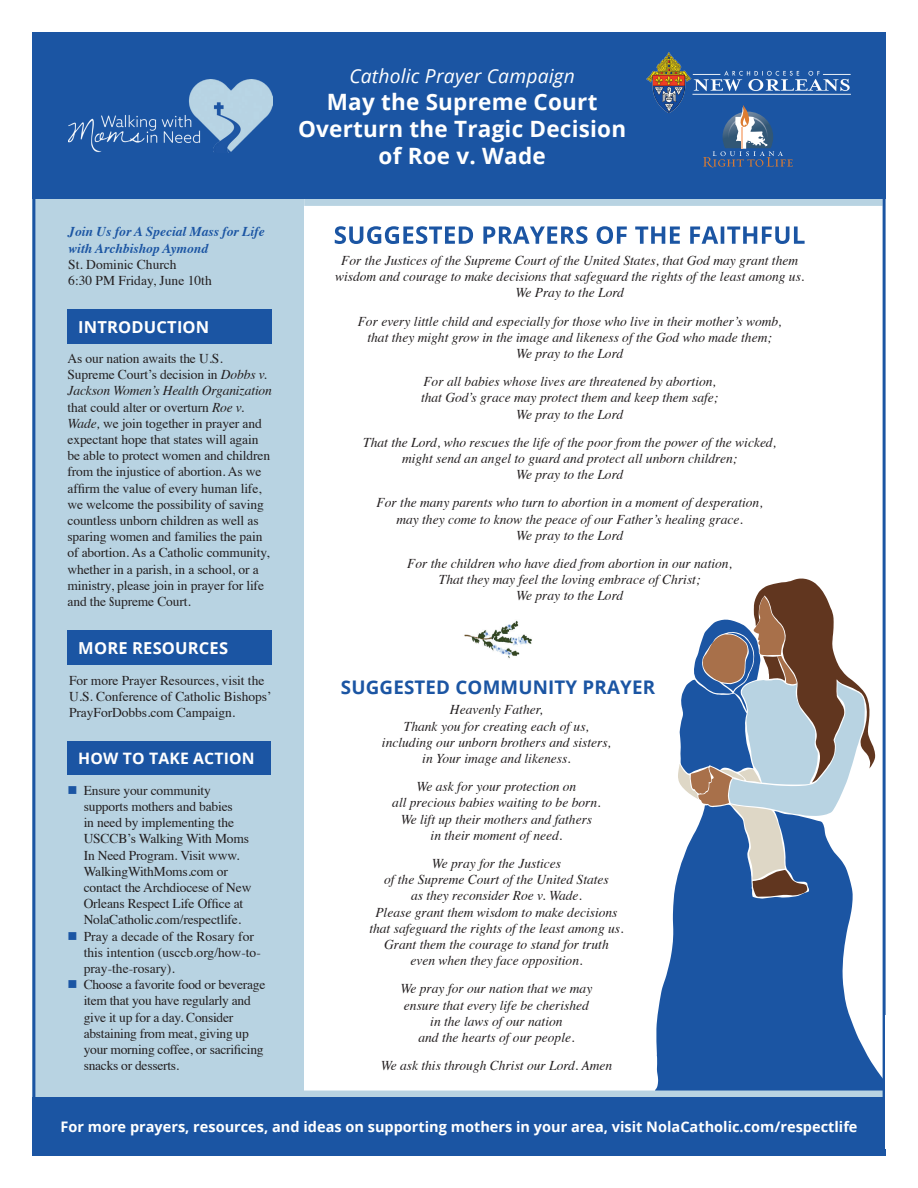
<style>
.page{position:relative;width:918px;height:1188px;background:#fff}
.page>*{position:absolute;margin:0;border:0;box-sizing:border-box;transform-origin:0 0}
.t1{font:700 22.5px/27px "Open Sans";letter-spacing:.01em;color:#fff;text-align:center}
.t2{font:italic 19.35px "Open Sans";letter-spacing:.01em;color:#fff}
.t3{font:700 18.75px "Open Sans";letter-spacing:.01em;color:#1b55a3}
.t4{font:700 16.5px "Open Sans";letter-spacing:.01em;color:#fff}
.t5{font:700 15.75px "Open Sans";letter-spacing:.01em;color:#fff}
.t6{font:700 14.55px "Open Sans";color:#fff}
.t7{font:italic 13.5px/16.2px "Times";color:#231f20;text-align:center}
.t8{font:13.5px/16.2px "Times";letter-spacing:-.01em;color:#231f20}
.t9{font:italic 700 13.5px "Times";color:#1b55a3}
.s1{font-style:italic}
.s2{font-size:20.25px}
</style>
<div class="page">
<div style="left:304px;top:198px;width:579px;height:8px;background:#b8d3e2"></div>
<svg style="left:655px;top:805px;width:228px;height:286px;fill:#1b55a3"></svg>
<svg style="left:678px;top:578px;width:197px;height:319px"></svg>
<div style="left:296px;top:1091px;width:588px;height:7px;background:#b8d3e2"></div>
<div style="left:32px;top:198px;width:272px;height:899px;background:#b8d3e2"></div>
<div style="left:32px;top:32px;width:854px;height:166px;background:#1b55a3"></div>
<div style="left:32px;top:1097px;width:854px;height:59px;background:#1b55a3"></div>
<hr style="left:32px;top:191px;width:3px;height:906px;background:#1b55a3">
<hr style="left:883px;top:191px;width:3px;height:906px;background:#1b55a3">
<div style="left:68px;top:309px;width:204px;height:35px;background:#1b55a3"></div>
<div style="left:68px;top:630px;width:204px;height:35px;background:#1b55a3"></div>
<div style="left:68px;top:741px;width:203px;height:34px;background:#1b55a3"></div>
<svg style="left:335px;top:226px;width:470px;height:18px"></svg>
<img style="left:464px;top:620px;width:68px;height:39px">
<img style="left:68px;top:80px;width:204px;height:72px">
<img style="left:646px;top:53px;width:204px;height:59px">
<svg style="left:703px;top:105px;width:90px;height:63px"></svg>
<p class="t2" style="left:349px;top:63px;width:227px">Catholic Prayer Campaign</p>
<p class="t9" style="left:68px;top:219px;width:198px">Join Us for A Special Mass for Life</p>
<p class="t9" style="left:68px;top:235px;width:141px">with Archbishop Aymond</p>
<p class="t8" style="left:68px;top:255px;width:110px">St. Dominic Church</p>
<p class="t8" style="left:68px;top:271px;width:145px">6:30 PM Friday, June 10th</p>
<p class="t4" style="left:78px;top:315px;width:133px">INTRODUCTION</p>
<p class="t8" style="left:68px;top:349px;width:206px">As our nation awaits the U.S.<br>Supreme Court’s decision in <span class="s1">Dobbs v.<br>Jackson Women’s Health Organization </span>that could alter or overturn <span class="s1">Roe v.<br>Wade,</span> we join together in prayer and expectant hope that states will again be able to protect women and children from the injustice of abortion. As we affirm the value of every human life, we welcome the possibility of saving countless unborn children as well as sparing women and families the pain of abortion. As a Catholic community, whether in a parish, in a school, or a ministry, please join in prayer for life and the <span class="s2">s</span>upreme Court.</p>
<p class="t4" style="left:78px;top:636px;width:151px">MORE RESOURCES</p>
<p class="t8" style="left:69px;top:671px;width:204px">For more Prayer Resources, visit the<br>U.S. Conference of Catholic Bishops’<br>PrayForDobbs.com Campaign.</p>
<p class="t5" style="left:78px;top:747px;width:178px">HOW TO TAKE ACTION</p>
<p class="t8" style="left:84px;top:781px;width:169px">Ensure your community supports mothers and babies<br>in need by implementing the<br>USCCB’s Walking With Moms<br>In Need Program. Visit www.<br>WalkingWithMoms.com or contact the Archdiocese of New<br>Orleans Respect Life Office at<br>NolaCatholic.com/respectlife.</p>
<p class="t8" style="left:84px;top:927px;width:179px">Pray a decade of the Rosary for this intention (usccb.org/how-to&shy;pray-the-rosary).</p>
<p class="t8" style="left:84px;top:975px;width:183px">Choose a favorite food or beverage item that you have regularly and give it up for a day. Consider abstaining from meat, giving up your morning coffee, or sacrificing snacks or desserts.</p>
<p class="t1" style="left:298px;top:88px;width:330px">May the Supreme Court<br>Overturn the Tragic Decision of Roe v. Wade</p>
<p class="t7" style="left:335px;top:252px;width:471px">For the Justices of the Supreme Court of the United States, that God may grant them wisdom and courage to make decisions that safeguard the rights of the least among us.</p>
<p class="t7" style="left:515px;top:284px;width:110px">We Pray to the Lord</p>
<p class="t7" style="left:358px;top:312px;width:425px">For every little child and especially for those who live in their mother’s womb,</p>
<p class="t7" style="left:367px;top:328px;width:406px">that they might grow in the image and likeness of the God who made them;</p>
<p class="t7" style="left:516px;top:345px;width:109px">We pray to the Lord</p>
<p class="t7" style="left:423px;top:373px;width:294px">For all babies whose lives are threatened by abortion,</p>
<p class="t7" style="left:421px;top:389px;width:299px">that God’s grace may protect them and keep them safe;</p>
<p class="t7" style="left:516px;top:405px;width:109px">We pray to the Lord</p>
<p class="t7" style="left:363px;top:433px;width:414px">That the Lord, who rescues the life of the poor from the power of the wicked,</p>
<p class="t7" style="left:402px;top:450px;width:337px">might send an angel to guard and protect all unborn children;</p>
<p class="t7" style="left:516px;top:466px;width:109px">We pray to the Lord</p>
<p class="t7" style="left:377px;top:494px;width:388px">For the many parents who turn to abortion in a moment of desperation,</p>
<p class="t7" style="left:396px;top:510px;width:348px">may they come to know the peace of our Father’s healing grace.</p>
<p class="t7" style="left:516px;top:526px;width:109px">We pray to the Lord</p>
<p class="t7" style="left:407px;top:555px;width:326px">For the children who have died from abortion in our nation,</p>
<p class="t7" style="left:439px;top:571px;width:263px">That they may feel the loving embrace of Christ;</p>
<p class="t7" style="left:516px;top:587px;width:109px">We pray to the Lord</p>
<p class="t3" style="left:341px;top:674px;width:316px">SUGGESTED COMMUNITY PRAYER</p>
<p class="t7" style="left:450px;top:701px;width:94px">Heavenly Father,</p>
<p class="t7" style="left:404px;top:717px;width:187px">Thank you for creating each of us,</p>
<p class="t7" style="left:382px;top:733px;width:231px">including our unborn brothers and sisters,</p>
<p class="t7" style="left:422px;top:750px;width:150px">in Your image and likeness.</p>
<p class="t7" style="left:417px;top:778px;width:161px">We ask for your protection on</p>
<p class="t7" style="left:392px;top:794px;width:210px">all precious babies waiting to be born.</p>
<p class="t7" style="left:401px;top:810px;width:193px">We lift up their mothers and fathers</p>
<p class="t7" style="left:431px;top:826px;width:133px">in their moment of need.</p>
<p class="t7" style="left:432px;top:855px;width:131px">We pray for the Justices</p>
<p class="t7" style="left:384px;top:871px;width:226px">of the Supreme Court of the United States</p>
<p class="t7" style="left:411px;top:887px;width:172px">as they reconsider Roe v. Wade.</p>
<p class="t7" style="left:375px;top:903px;width:244px">Please grant them wisdom to make decisions</p>
<p class="t7" style="left:369px;top:919px;width:256px">that safeguard the rights of the least among us.</p>
<p class="t7" style="left:384px;top:936px;width:226px">Grant them the courage to stand for truth</p>
<p class="t7" style="left:410px;top:952px;width:174px">even when they face opposition.</p>
<p class="t7" style="left:401px;top:980px;width:193px">We pray for our nation that we may</p>
<p class="t7" style="left:404px;top:996px;width:187px">ensure that every life be cherished</p>
<p class="t7" style="left:430px;top:1012px;width:134px">in the laws of our nation</p>
<p class="t7" style="left:418px;top:1029px;width:157px">and the hearts of our people.</p>
<p class="t7" style="left:381px;top:1057px;width:233px">We ask this through Christ our Lord. Amen</p>
<p class="t6" style="left:60px;top:1116px;width:799px">For more prayers, resources, and ideas on supporting mothers in your area, visit NolaCatholic.com/respectlife</p>
</div>
